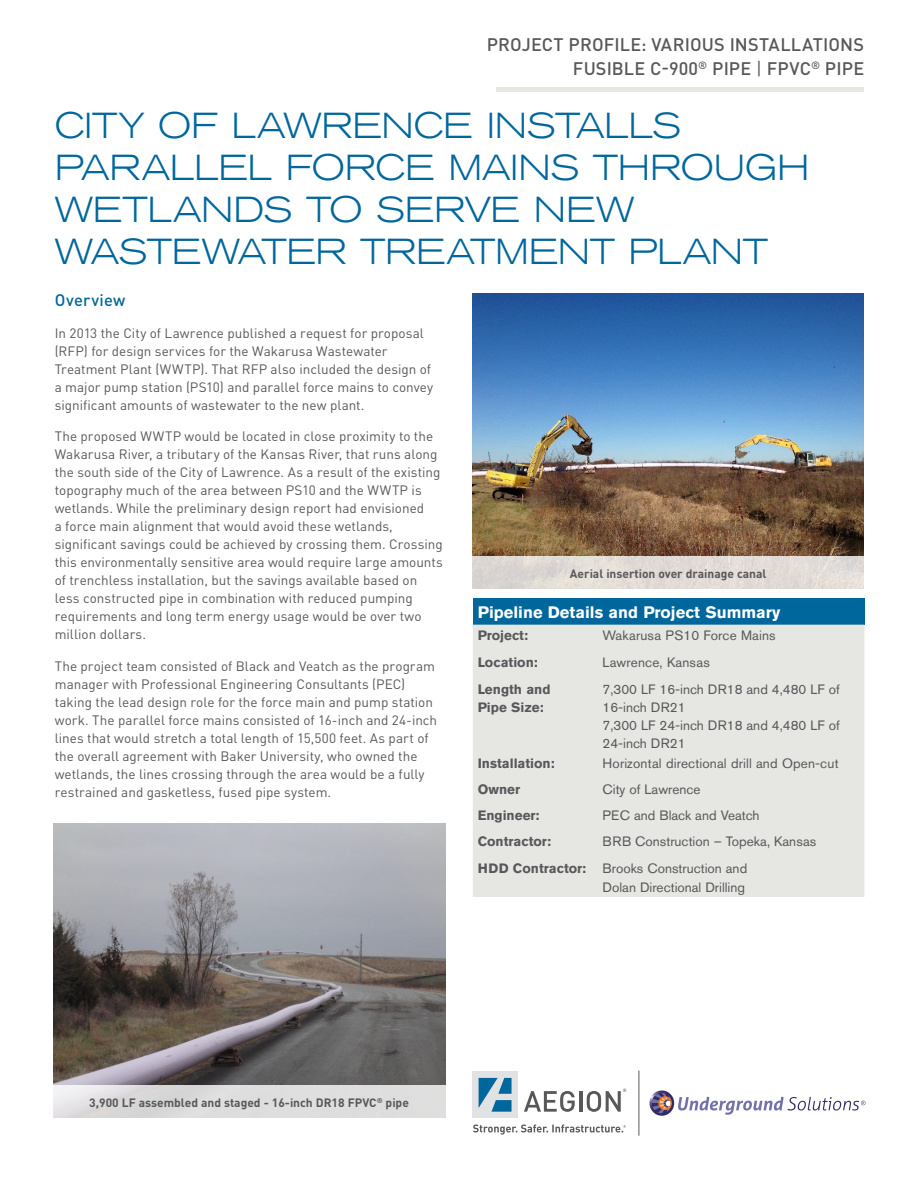
<style>
.page{position:relative;width:918px;height:1188px;background:#fff}
.page>*{position:absolute;margin:0;border:0;box-sizing:border-box;transform-origin:0 0}
.t1{font:300 expanded 36px/42px "Akzidenz Grotesk BE";letter-spacing:-.005em;color:#00679d}
.t2{font:500 18px "DINOT";letter-spacing:.01em;color:#57585a}
.t3{font:700 16.5px "Akzidenz Grotesk BE";color:#fff}
.body_copy{font:500 16.5px "DINOT";letter-spacing:.015em;color:#00679d}
.body_copy-2{font:13.5px/18px "DINOT";color:#57585a}
.t4{font:13.5px/18px "Akzidenz Grotesk BE";color:#57585a}
.t5{font:700 13.5px "Akzidenz Grotesk BE";color:#57585a}
.t6{font:700 12px "DINOT";color:#57585a}
.s1{font-weight:400}
</style>
<div class="page">
<div style="left:496px;top:87px;width:368px;height:5px;background:#e6e6e2"></div>
<div style="left:473px;top:598px;width:391px;height:27px;background:#00679d"></div>
<div style="left:473px;top:625px;width:391px;height:272px;background:#e6e6e2"></div>
<div style="left:472px;top:1072px;width:46px;height:46px;background:#e1e2e4"></div>
<svg style="left:479px;top:1078px;width:33px;height:34px"></svg>
<svg style="left:524px;top:1091px;width:51px;height:21px"></svg>
<hr style="left:579px;top:1091px;width:3px;height:21px;background:#57585a">
<svg style="left:587px;top:1089px;width:39px;height:23px"></svg>
<hr style="left:639px;top:1071px;width:1px;height:65px;background:#57585a">
<svg style="left:473px;top:1124px;width:153px;height:11px"></svg>
<svg style="left:650px;top:1090px;width:215px;height:26px"></svg>
<img style="left:472px;top:294px;width:392px;height:262px">
<svg style="left:472px;top:556px;width:392px;height:33px;background:#e1dad5"></svg>
<img style="left:54px;top:823px;width:391px;height:262px">
<svg style="left:53px;top:1085px;width:393px;height:33px;background:#dedddd"></svg>
<p class="t2" style="left:487px;top:33px;width:379px">PROJECT PROFILE: VARIOUS INSTALLATIONS</p>
<p class="t2" style="left:573px;top:57px;width:293px">FUSIBLE C-900<sup>®</sup> PIPE <span class="s1">|</span> FPVC<sup>®</sup> PIPE</p>
<p class="t1" style="left:55px;top:104px;width:756px">CITY OF LAWRENCE INSTALLS<br>PARALLEL FORCE MAINS THROUGH<br>WETLANDS TO SERVE NEW<br>WASTEWATER TREATMENT PLANT</p>
<p class="body_copy" style="left:55px;top:290px;width:72px">Overview</p>
<p class="body_copy-2" style="left:55px;top:324px;width:380px">In 2013 the City of Lawrence published a request for proposal (RFP) for design services for the Wakarusa Wastewater Treatment Plant (WWTP). That RFP also included the design of a major pump station (PS10) and parallel force mains to convey significant amounts of wastewater to the new plant.</p>
<p class="body_copy-2" style="left:55px;top:427px;width:390px">The proposed WWTP would be located in close proximity to the Wakarusa River, a tributary of the Kansas River, that runs along the south side of the City of Lawrence. As a result of the existing topography much of the area between PS10 and the WWTP is wetlands. While the preliminary design report had envisioned<br>a force main alignment that would avoid these wetlands, significant savings could be achieved by crossing them. Crossing this environmentally sensitive area would require large amounts of trenchless installation, but the savings available based on less constructed pipe in combination with reduced pumping requirements and long term energy usage would be over two million dollars.</p>
<p class="body_copy-2" style="left:55px;top:657px;width:384px">The project team consisted of Black and Veatch as the program manager with Professional Engineering Consultants (PEC) taking the lead design role for the force main and pump station work. The parallel force mains consisted of 16-inch and 24-inch lines that would stretch a total length of 15,500 feet. As part of the overall agreement with Baker University, who owned the wetlands, the lines crossing through the area would be a fully restrained and gasketless, fused pipe system.</p>
<p class="t6" style="left:570px;top:565px;width:198px">Aerial insertion over drainage canal</p>
<p class="t3" style="left:478px;top:602px;width:304px">Pipeline Details and Project Summary</p>
<p class="t5" style="left:478px;top:627px;width:52px">Project:</p>
<p class="t4" style="left:603px;top:626px;width:175px">Wakarusa PS10 Force Mains</p>
<p class="t5" style="left:478px;top:654px;width:62px">Location:</p>
<p class="t4" style="left:603px;top:653px;width:109px">Lawrence, Kansas</p>
<p class="t5" style="left:478px;top:681px;width:74px">Length and</p>
<p class="t5" style="left:478px;top:699px;width:67px">Pipe Size:</p>
<p class="t4" style="left:603px;top:680px;width:239px">7,300 LF 16-inch DR18 and 4,480 LF of<br>16-inch DR21</p>
<p class="t4" style="left:603px;top:716px;width:239px">7,300 LF 24-inch DR18 and 4,480 LF of<br>24-inch DR21</p>
<p class="t5" style="left:478px;top:755px;width:79px">Installation:</p>
<p class="t4" style="left:603px;top:754px;width:238px">Horizontal directional drill and Open-cut</p>
<p class="t5" style="left:478px;top:782px;width:44px">Owner</p>
<p class="t4" style="left:603px;top:780px;width:99px">City of Lawrence</p>
<p class="t5" style="left:478px;top:808px;width:63px">Engineer:</p>
<p class="t4" style="left:603px;top:806px;width:158px">PEC and Black and Veatch</p>
<p class="t5" style="left:478px;top:834px;width:75px">Contractor:</p>
<p class="t4" style="left:603px;top:833px;width:215px">BRB Construction – Topeka, Kansas</p>
<p class="t5" style="left:478px;top:860px;width:110px">HDD Contractor:</p>
<p class="t4" style="left:603px;top:858px;width:146px;line-height:19.5px">Brooks Construction and<br>Dolan Directional Drilling</p>
<p class="t6" style="left:89px;top:1095px;width:321px">3,900 LF assembled and staged - 16-inch DR18 FPVC<sup>®</sup> pipe</p>
</div>
